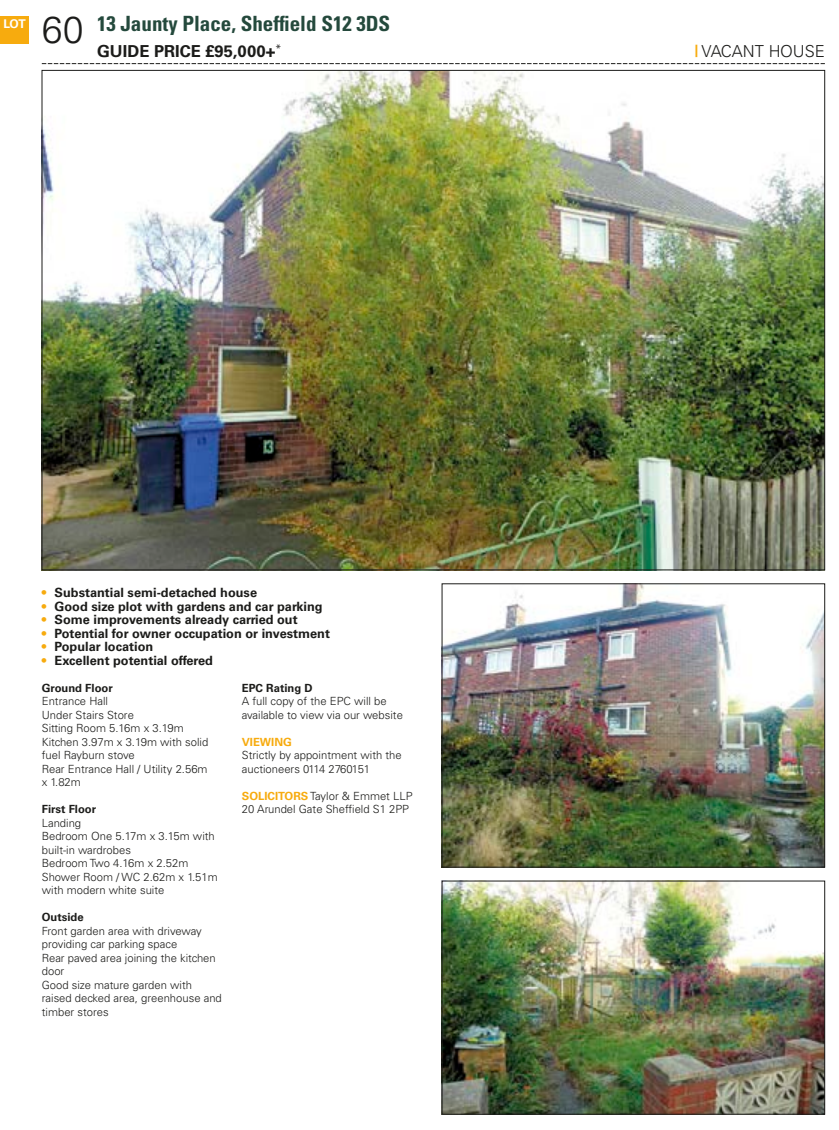
<style>
.page{position:relative;width:839px;height:1130px;background:#fff}
.page>*{position:absolute;margin:0;border:0;box-sizing:border-box;transform-origin:0 0}
.t1{font:700 condensed 21px "Univers LT Std";color:#24493c}
.t2{font:700 16.5px "Univers LT Std";color:#1c1c1a}
.t3{font:300 16.5px "Univers LT Std";color:#1c1c1a}
.t4{font:700 12.75px "Univers LT Std";color:#1c1c1a}
.t5{font:700 12px "Univers LT Std";color:#fff}
.t6{font:300 11.25px/13.5px "Univers LT Std";color:#1c1c1a}
.t7{font:700 11.25px "Univers LT Std";color:#1c1c1a}
.t8{font:700 11.25px "Univers LT Std";color:#f7ab0e}
.s1{font-weight:300;font-stretch:normal;font-size:37.5px;color:#1c1c1a}
.s2{color:#f7ab0e}
.s3{font-weight:700;color:#f7ab0e}
</style>
<div class="page">
<svg style="left:42px;top:63px;width:782px;height:1px"></svg>
<div style="left:0;top:16px;width:29px;height:27px;background:#f7ab0e"></div>
<img style="left:44px;top:72px;width:778px;height:496px">
<img style="left:443px;top:585px;width:379px;height:280px">
<div style="left:441px;top:583px;width:383px;height:284px;border:1px solid #1c1c1a"></div>
<img style="left:443px;top:882px;width:379px;height:230px">
<div style="left:441px;top:880px;width:383px;height:234px;border:1px solid #1c1c1a"></div>
<p class="t5" style="left:4px;top:17px;width:24px">LOT</p>
<h1 class="t1" style="left:42px;top:11px;width:350px"><span class="s1">60</span> 13 Jaunty Place, Sheffield S12 3DS</h1>
<h2 class="t2" style="left:97px;top:41px;width:185px">GUIDE PRICE £95,000+<sup>*</sup></h2>
<h2 class="t3" style="left:694px;top:41px;width:131px"><sup>|</sup> VACANT HOUSE</h2>
<p class="t4" style="left:42px;top:585px;width:217px"><span class="s2">•</span> Substantial semi-detached house</p>
<p class="t4" style="left:42px;top:598px;width:282px"><span class="s2">•</span> Good size plot with gardens and car parking</p>
<p class="t4" style="left:42px;top:612px;width:257px"><span class="s2">•</span> Some improvements already carried out</p>
<p class="t4" style="left:42px;top:625px;width:289px"><span class="s2">•</span> Potential for owner occupation or investment</p>
<p class="t4" style="left:42px;top:639px;width:113px"><span class="s2">•</span> Popular location</p>
<p class="t4" style="left:42px;top:652px;width:173px"><span class="s2">•</span> Excellent potential offered</p>
<p class="t7" style="left:42px;top:681px;width:72px">Ground Floor</p>
<p class="t6" style="left:42px;top:694px;width:168px">Entrance Hall<br>Under Stairs Store<br>Sitting Room 5.16m x 3.19m<br>Kitchen 3.97m x 3.19m with solid fuel Rayburn stove<br>Rear Entrance Hall / Utility 2.56m x 1.82m</p>
<p class="t7" style="left:42px;top:802px;width:56px">First Floor</p>
<p class="t6" style="left:42px;top:815px;width:177px">Landing<br>Bedroom One 5.17m x 3.15m with built-in wardrobes<br>Bedroom Two 4.16m x 2.52m<br>Shower Room / WC 2.62m x 1.51m with modern white suite</p>
<p class="t7" style="left:42px;top:910px;width:43px">Outside</p>
<p class="t6" style="left:42px;top:923px;width:181px">Front garden area with driveway providing car parking space<br>Rear paved area joining the kitchen door<br>Good size mature garden with raised decked area, greenhouse and timber stores</p>
<p class="t7" style="left:242px;top:681px;width:72px">EPC Rating D</p>
<p class="t6" style="left:242px;top:694px;width:162px">A full copy of the EPC will be available to view via our website</p>
<p class="t8" style="left:242px;top:735px;width:52px">VIEWING</p>
<p class="t6" style="left:242px;top:748px;width:161px">Strictly by appointment with the auctioneers 0114 2760151</p>
<p class="t6" style="left:242px;top:788px;width:172px"><span class="s3">SOLICITORS</span> Taylor &amp; Emmet LLP<br>20 Arundel Gate Sheffield S1 2PP</p>
</div>
